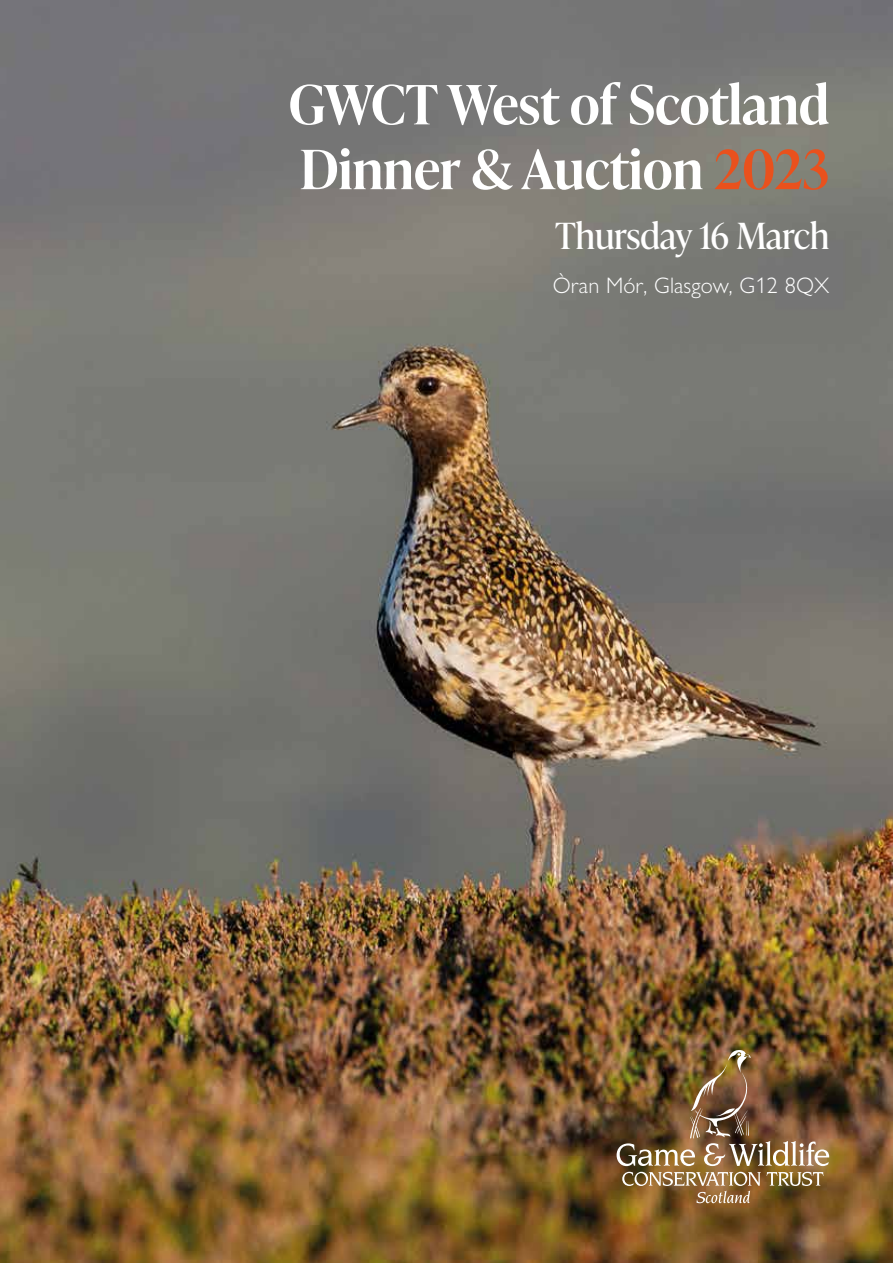
<style>
.page{position:relative;width:893px;height:1263px;background:#fff}
.page>*{position:absolute;margin:0;border:0;box-sizing:border-box;transform-origin:0 0}
.t1{font:600 54px/64.8px "Ivy Presto Headline";color:#fff}
.t2{font:36px "Ivy Presto Headline";letter-spacing:-.005em;color:#fff}
.t3{font:300 22.5px "Gill Sans Nova";color:#fff}
.s1{color:#e9511d}
</style>
<div class="page">
<img style="left:0;top:0;width:893px;height:1263px">
<svg style="left:767px;top:1172px;width:56px;height:14px"></svg>
<img style="left:617px;top:1050px;width:212px;height:116px">
<svg style="left:622px;top:1172px;width:139px;height:31px;background:#9e7d52"></svg>
<p class="t1" style="left:289px;top:70px;width:542px">GWCT West of Scotland<br>Dinner &amp; Auction <span class="s1">2023</span></p>
<p class="t2" style="left:555px;top:210px;width:275px">Thursday 16 March</p>
<p class="t3" style="left:553px;top:272px;width:278px">Òran Mór, Glasgow, G12 8QX</p>
</div>
